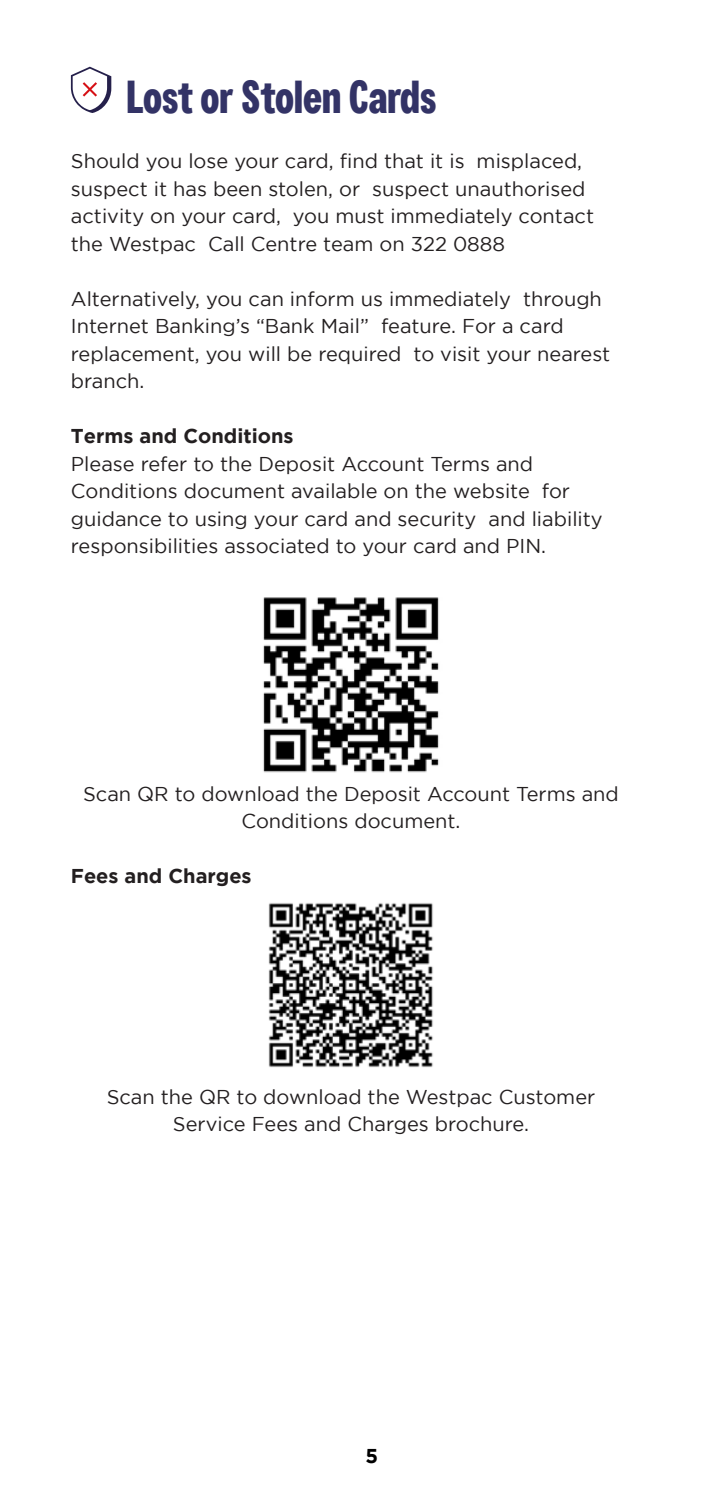
<style>
.page{position:relative;width:702px;height:1489px;background:#fff}
.page>*{position:absolute;margin:0;border:0;box-sizing:border-box;transform-origin:0 0}
.t1{font:700 45px "Westpac";color:#336}
.t2{font:20px/27.5px "Gotham";color:#231f20}
.t3{font:700 20px "Gotham";color:#231f20}
.t4{font:700 20px "Gotham";color:#000}
</style>
<div class="page">
<svg style="left:71px;top:67px;width:40px;height:46px"></svg>
<img style="left:263px;top:597px;width:176px;height:176px">
<img style="left:268px;top:903px;width:165px;height:165px">
<h1 class="t1" style="left:126px;top:70px;width:311px">Lost or Stolen Cards</h1>
<p class="t2" style="left:71px;top:147px;width:524px">Should you lose your card, find that it is misplaced, suspect it has been stolen, or suspect unauthorised activity on your card, you must immediately contact the Westpac Call Centre team on 322 0888</p>
<p class="t2" style="left:71px;top:284px;width:541px">Alternatively, you can inform us immediately through Internet Banking’s “Bank Mail” feature. For a card replacement, you will be required to visit your nearest branch.</p>
<p class="t3" style="left:71px;top:424px;width:224px">Terms and Conditions</p>
<p class="t2" style="left:71px;top:449px;width:533px">Please refer to the Deposit Account Terms and Conditions document available on the website for guidance to using your card and security and liability responsibilities associated to your card and PIN.</p>
<p class="t2" style="left:83px;top:779px;width:537px;text-align:center">Scan QR to download the Deposit Account Terms and<br>Conditions document.</p>
<p class="t3" style="left:71px;top:864px;width:182px">Fees and Charges</p>
<p class="t2" style="left:107px;top:1082px;width:490px;text-align:center">Scan the QR to download the Westpac Customer<br>Service Fees and Charges brochure.</p>
<p class="t4" style="left:365px;top:1444px;width:14px">5</p>
</div>
